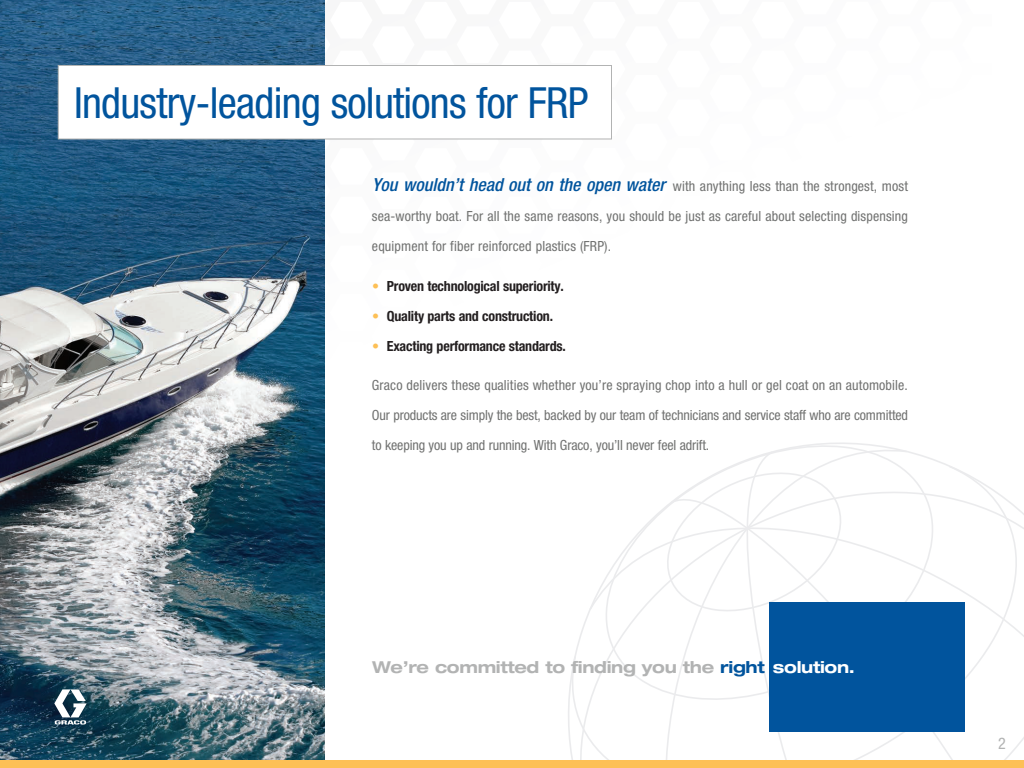
<style>
.page{position:relative;width:1024px;height:768px;background:#fff}
.page>*{position:absolute;margin:0;border:0;box-sizing:border-box;transform-origin:0 0}
.Inside_Header{font:condensed 43px "Helvetica Neue LT Std";letter-spacing:-.015em;color:#01549d}
.Bullet_point_-_body{font:700 expanded 16.4px "Helvetica Neue LT Std";letter-spacing:-.02em;color:#b2b3b3}
.t1{font:condensed 16px "Helvetica Neue LT Std";color:#b2b3b3}
.Bullet_point_-_body-2{font:condensed 14px/30px "Helvetica Neue LT Std";color:#717271;text-align:justify}
.Bullet_point_-_body-3{font:700 condensed 14px "Helvetica Neue LT Std";letter-spacing:-.015em;color:#231f20}
.s1{font-weight:500;font-style:italic;font-size:18px;color:#01549d}
.s2{color:#fdc056}
.s3{color:#01549d}
.s4{color:#fff}
</style>
<div class="page">
<img style="left:0;top:0;width:325px;height:760px">
<svg style="left:572px;top:484px;width:452px;height:276px"></svg>
<svg style="left:663px;top:442px;width:244px;height:318px"></svg>
<div style="left:769px;top:602px;width:196px;height:130px;background:#01549d"></div>
<div style="left:58px;top:65px;width:554px;height:74px;background:#fff;border:1px solid #b2b3b3"></div>
<div style="left:0;top:760px;width:1024px;height:8px;background:#fdc056"></div>
<svg style="left:40px;top:675px;width:61px;height:64px;background:#3c5b6c"></svg>
<p class="Inside_Header" style="left:74px;top:78px;width:516px">Industry-leading solutions for FRP</p>
<p class="Bullet_point_-_body-2" style="left:372px;top:171px;width:538px"><span class="s1">You wouldn’t head out on the open water</span> with anything less than the strongest, most sea-worthy boat. For all the same reasons, you should be just as careful about selecting dispensing equipment for fiber reinforced plastics (FRP).</p>
<p class="Bullet_point_-_body-3" style="left:372px;top:277px;width:193px"><span class="s2">•</span> Proven technological superiority.</p>
<p class="Bullet_point_-_body-3" style="left:372px;top:307px;width:183px"><span class="s2">•</span> Quality parts and construction.</p>
<p class="Bullet_point_-_body-3" style="left:372px;top:337px;width:195px"><span class="s2">•</span> Exacting performance standards.</p>
<p class="Bullet_point_-_body-2" style="left:372px;top:370px;width:538px">Graco delivers these qualities whether you’re spraying chop into a hull or gel coat on an automobile.<br>Our products are simply the best, backed by our team of technicians and service staff who are committed to keeping you up and running. With Graco, you’ll never feel adrift.</p>
<p class="Bullet_point_-_body" style="left:372px;top:657px;width:485px">We’re committed to finding you the <span class="s3">right</span> <span class="s4">solution.</span></p>
<p class="t1" style="left:998px;top:735px;width:9px">2</p>
</div>
